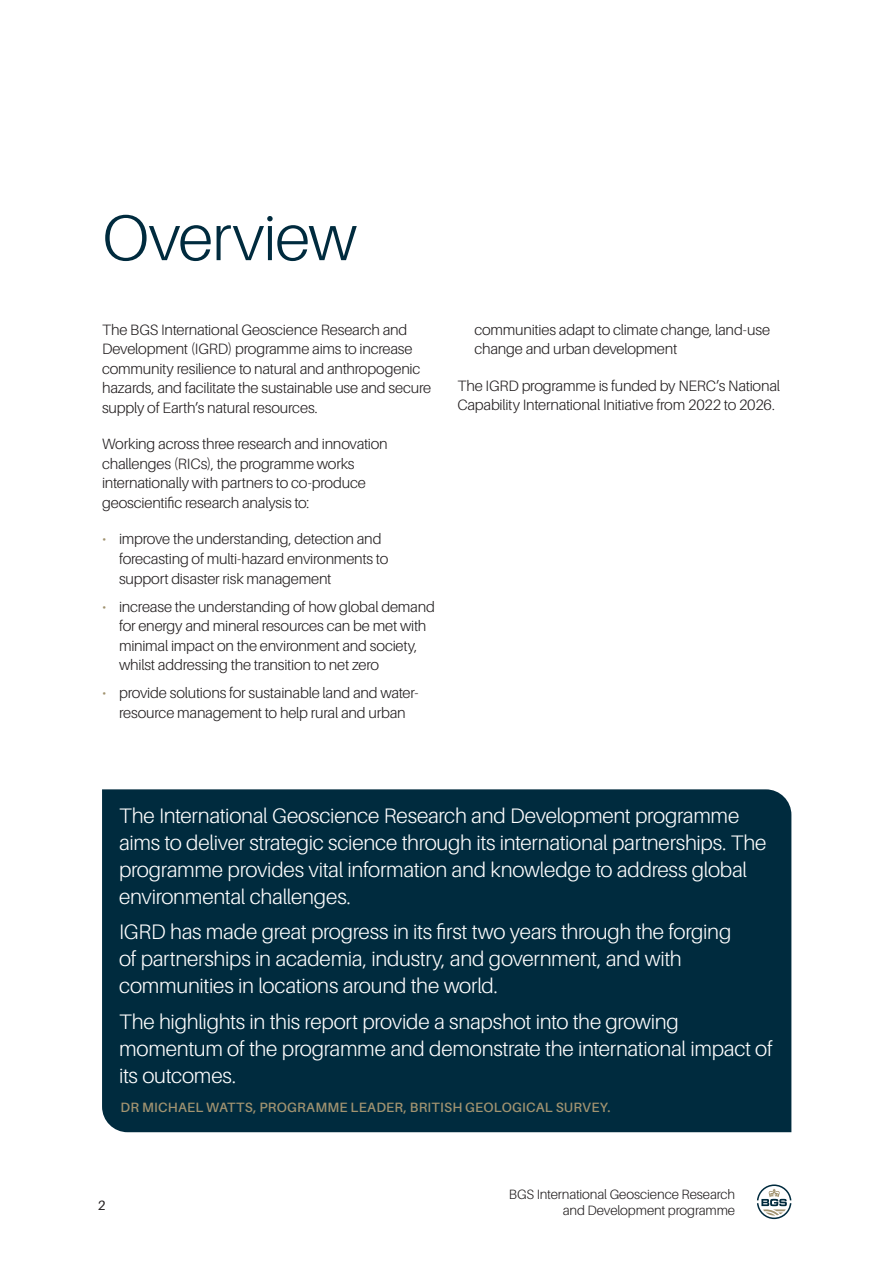
<style>
.page{position:relative;width:893px;height:1263px;background:#fff}
.page>*{position:absolute;margin:0;border:0;box-sizing:border-box;transform-origin:0 0}
.H3_Heading_-_Earth{font:300 64.5px "Aileron";letter-spacing:-.02em;color:#002b3e}
.Pull_out{font:300 21px/27px "Aileron";letter-spacing:-.015em;color:#fff}
.Body_text_-_Black{font:300 15px/19.5px "Aileron";letter-spacing:-.015em;color:#231f20}
.t1{font:300 13.5px/16.5px "Aileron";letter-spacing:-.01em;color:#231f20;text-align:right}
.Quote_details{font:600 13.5px "Aileron";letter-spacing:.015em;color:#a19370}
.t2{font:13.5px "Aileron";color:#231f20}
.s1{color:#a19370}
</style>
<div class="page">
<svg style="left:757px;top:1184px;width:34px;height:35px"></svg>
<div style="left:102px;top:789px;width:689px;height:343px;background:#002b3e"></div>
<p class="H3_Heading_-_Earth" style="left:102px;top:202px;width:257px">Overview</p>
<p class="Body_text_-_Black" style="left:102px;top:320px;width:331px">The BGS International Geoscience Research and Development (IGRD) programme aims to increase community resilience to natural and anthropogenic hazards, and facilitate the sustainable use and secure supply of Earth’s natural resources.</p>
<p class="Body_text_-_Black" style="left:102px;top:435px;width:287px">Working across three research and innovation challenges (RICs), the programme works internationally with partners to co-produce geoscientific research analysis to:</p>
<p class="Body_text_-_Black" style="left:119px;top:530px;width:271px;text-indent:-17px"><span class="s1">•</span> improve the understanding, detection and forecasting of multi-hazard environments to support disaster risk management</p>
<p class="Body_text_-_Black" style="left:119px;top:597px;width:317px;text-indent:-17px"><span class="s1">•</span> increase the understanding of how global demand for energy and mineral resources can be met with minimal impact on the environment and society, whilst addressing the transition to net zero</p>
<p class="Body_text_-_Black" style="left:102px;top:683px;width:318px;text-align:center"><span class="s1">•</span> provide solutions for sustainable land and water&shy;resource management to help rural and urban</p>
<p class="Body_text_-_Black" style="left:474px;top:320px;width:297px">communities adapt to climate change, land-use change and urban development</p>
<p class="Body_text_-_Black" style="left:457px;top:376px;width:324px">The IGRD programme is funded by NERC’s National<br>Capability International Initiative from 2022 to 2026.</p>
<p class="Pull_out" style="left:119px;top:802px;width:649px">The International Geoscience Research and Development programme aims to deliver strategic science through its international partnerships. The programme provides vital information and knowledge to address global environmental challenges.</p>
<p class="Pull_out" style="left:119px;top:918px;width:614px">IGRD has made great progress in its first two years through the forging of partnerships in academia, industry, and government, and with communities in locations around the world.</p>
<p class="Pull_out" style="left:119px;top:1008px;width:655px">The highlights in this report provide a snapshot into the growing momentum of the programme and demonstrate the international impact of its outcomes.</p>
<p class="Quote_details" style="left:121px;top:1100px;width:491px">DR MICHAEL WATTS, PROGRAMME LEADER, BRITISH GEOLOGICAL SURVEY.</p>
<p class="t2" style="left:98px;top:1197px;width:9px">2</p>
<p class="t1" style="left:509px;top:1186px;width:228px">BGS International Geoscience Research and Development programme</p>
</div>
